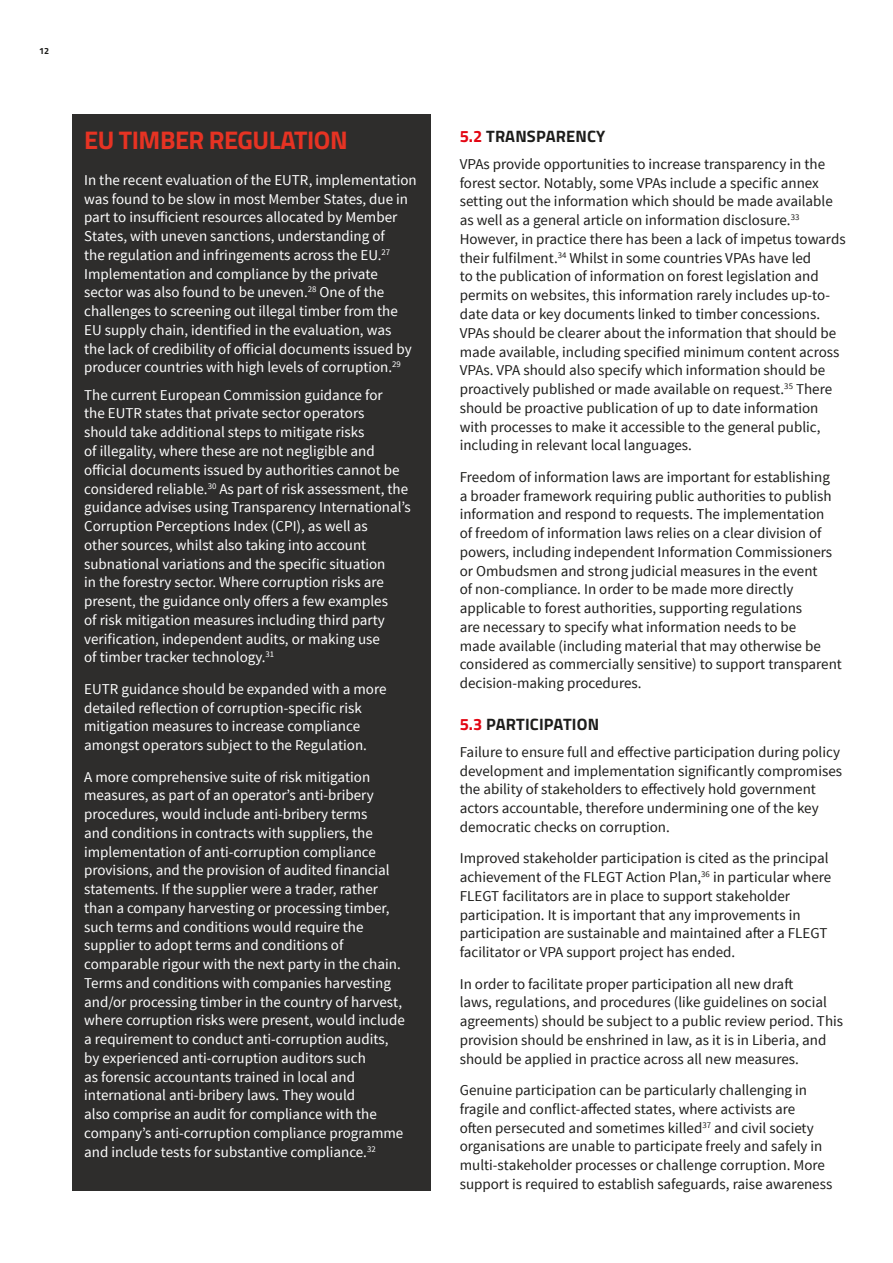
<style>
.page{position:relative;width:893px;height:1263px;background:#fff}
.page>*{position:absolute;margin:0;border:0;box-sizing:border-box;transform-origin:0 0}
.t1{font:700 25.5px "Titillium";letter-spacing:-.02em;color:#e63323}
.t2{font:700 16.5px "Titillium";letter-spacing:.01em;color:#1d1d1b}
.t3{font:15px/18.8px "Source Sans Pro";color:#1d1d1b}
.t4{font:15px/18.8px "Source Sans Pro";color:#fff}
.t5{font:700 9px "Titillium";color:#1d1d1b}
.s1{color:#e30613}
</style>
<div class="page">
<div style="left:72px;top:115px;width:359px;height:1076px;background:#2e2d2c"></div>
<p class="t5" style="left:39px;top:44px;width:12px">12</p>
<h1 class="t1" style="left:84px;top:121px;width:265px">EU TIMBER REGULATION</h1>
<p class="t4" style="left:84px;top:171px;width:334px">In the recent evaluation of the EUTR, implementation was found to be slow in most Member States, due in part to insufficient resources allocated by Member States, with uneven sanctions, understanding of<br>the regulation and infringements across the EU.<sup>27<br></sup>Implementation and compliance by the private sector was also found to be uneven.<sup>28</sup> One of the challenges to screening out illegal timber from the EU supply chain, identified in the evaluation, was<br>the lack of credibility of official documents issued by producer countries with high levels of corruption.<sup>29</sup></p>
<p class="t4" style="left:84px;top:386px;width:328px">The current European Commission guidance for<br>the EUTR states that private sector operators should take additional steps to mitigate risks<br>of illegality, where these are not negligible and official documents issued by authorities cannot be considered reliable.<sup>30</sup> As part of risk assessment, the guidance advises using Transparency International’s Corruption Perceptions Index (CPI), as well as<br>other sources, whilst also taking into account subnational variations and the specific situation<br>in the forestry sector. Where corruption risks are present, the guidance only offers a few examples<br>of risk mitigation measures including third party verification, independent audits, or making use<br>of timber tracker technology.<sup>31</sup></p>
<p class="t4" style="left:84px;top:680px;width:304px">EUTR guidance should be expanded with a more detailed reflection of corruption-specific risk mitigation measures to increase compliance amongst operators subject to the Regulation.</p>
<p class="t4" style="left:84px;top:767px;width:322px">A more comprehensive suite of risk mitigation measures, as part of an operator’s anti-bribery procedures, would include anti-bribery terms<br>and conditions in contracts with suppliers, the implementation of anti-corruption compliance provisions, and the provision of audited financial statements. If the supplier were a trader, rather than a company harvesting or processing timber, such terms and conditions would require the supplier to adopt terms and conditions of comparable rigour with the next party in the chain.<br>Terms and conditions with companies harvesting and/or processing timber in the country of harvest, where corruption risks were present, would include a requirement to conduct anti-corruption audits, by experienced anti-corruption auditors such<br>as forensic accountants trained in local and international anti-bribery laws. They would<br>also comprise an audit for compliance with the company’s anti-corruption compliance programme and include tests for substantive compliance.<sup>32</sup></p>
<p class="t2" style="left:460px;top:123px;width:147px"><span class="s1">5.2</span> TRANSPARENCY</p>
<p class="t3" style="left:460px;top:155px;width:387px">VPAs provide opportunities to increase transparency in the forest sector. Notably, some VPAs include a specific annex setting out the information which should be made available as well as a general article on information disclosure.<sup>33<br></sup>However, in practice there has been a lack of impetus towards their fulfilment.<sup>34</sup> Whilst in some countries VPAs have led<br>to the publication of information on forest legislation and permits on websites, this information rarely includes up-to&shy;date data or key documents linked to timber concessions.<br>VPAs should be clearer about the information that should be made available, including specified minimum content across VPAs. VPA should also specify which information should be proactively published or made available on request.<sup>35</sup> There should be proactive publication of up to date information with processes to make it accessible to the general public, including in relevant local languages.</p>
<p class="t3" style="left:460px;top:468px;width:384px">Freedom of information laws are important for establishing<br>a broader framework requiring public authorities to publish information and respond to requests. The implementation<br>of freedom of information laws relies on a clear division of powers, including independent Information Commissioners or Ombudsmen and strong judicial measures in the event<br>of non-compliance. In order to be made more directly applicable to forest authorities, supporting regulations<br>are necessary to specify what information needs to be<br>made available (including material that may otherwise be considered as commercially sensitive) to support transparent decision-making procedures.</p>
<p class="t2" style="left:460px;top:711px;width:141px"><span class="s1">5.3</span> PARTICIPATION</p>
<p class="t3" style="left:460px;top:743px;width:384px">Failure to ensure full and effective participation during policy development and implementation significantly compromises the ability of stakeholders to effectively hold government actors accountable, therefore undermining one of the key democratic checks on corruption.</p>
<p class="t3" style="left:460px;top:849px;width:373px">Improved stakeholder participation is cited as the principal achievement of the FLEGT Action Plan,<sup>36</sup> in particular where FLEGT facilitators are in place to support stakeholder participation. It is important that any improvements in participation are sustainable and maintained after a FLEGT facilitator or VPA support project has ended.</p>
<p class="t3" style="left:460px;top:974px;width:385px">In order to facilitate proper participation all new draft<br>laws, regulations, and procedures (like guidelines on social agreements) should be subject to a public review period. This provision should be enshrined in law, as it is in Liberia, and should be applied in practice across all new measures.</p>
<p class="t3" style="left:460px;top:1081px;width:374px">Genuine participation can be particularly challenging in fragile and conflict-affected states, where activists are<br>often persecuted and sometimes killed<sup>37</sup> and civil society organisations are unable to participate freely and safely in multi-stakeholder processes or challenge corruption. More support is required to establish safeguards, raise awareness</p>
</div>
